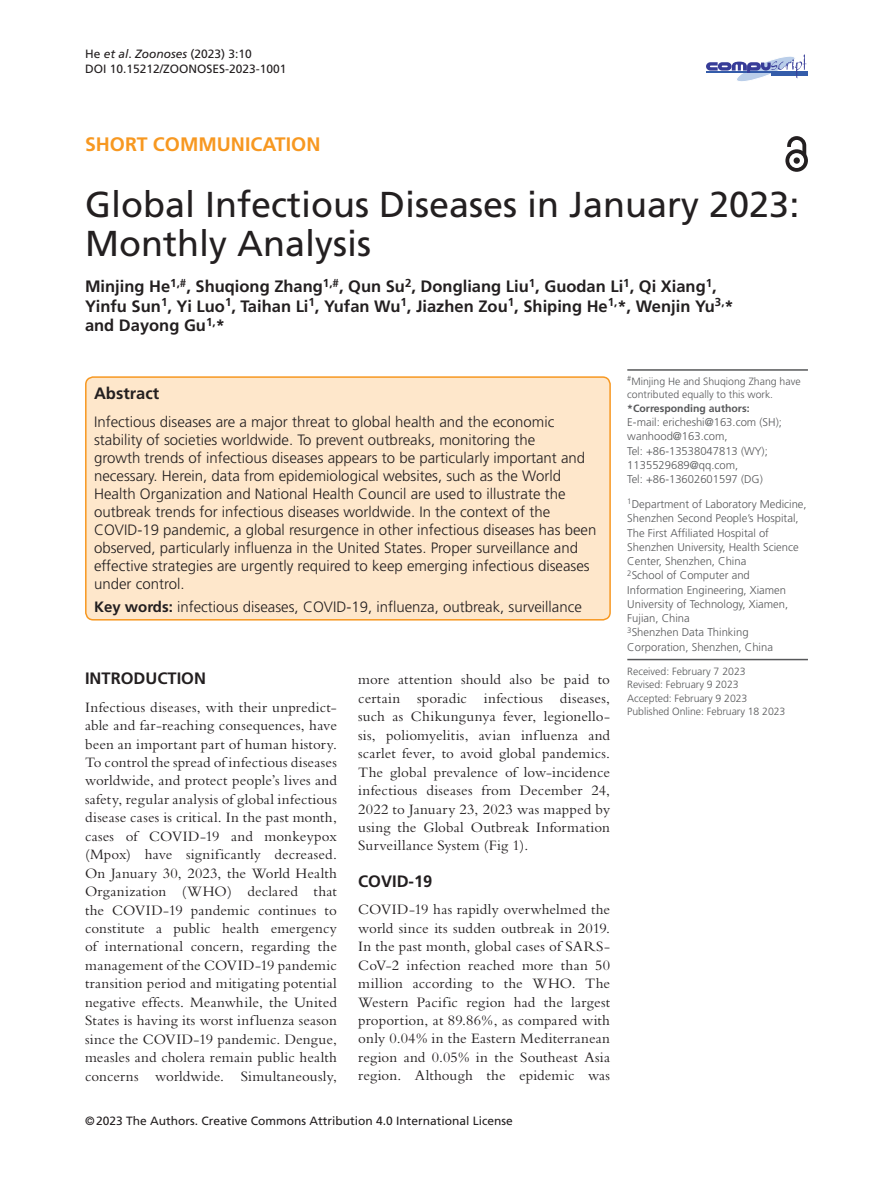
<style>
.page{position:relative;width:893px;height:1191px;background:#fff}
.page>*{position:absolute;margin:0;border:0;box-sizing:border-box;transform-origin:0 0}
.t1{font:36px/39px "Frutiger";color:#231f20}
.t2{font:700 19.5px "Frutiger";color:#f79821}
.t3{font:700 16.5px/19.5px "Frutiger";color:#231f20}
.t4{font:15px/18.5px "Bembo";letter-spacing:.01em;color:#231f20;text-align:justify}
.t5{font:300 15px/18px "Frutiger";color:#231f20}
.t6{font:12px/15px "Frutiger";color:#231f20}
.t7{font:300 11.25px/14.2px "Frutiger";color:#57585a}
.t8{font:300 10.5px/13.5px "Frutiger";color:#57585a}
.t9{font:700 10.5px "Frutiger";color:#57585a}
.s1{font-style:italic}
.s2{font-weight:700}
</style>
<div class="page">
<hr style="left:771px;top:71px;width:37px;height:4px;background:#345caa">
<svg style="left:706px;top:54px;width:101px;height:28px"></svg>
<svg style="left:785px;top:136px;width:23px;height:36px"></svg>
<hr style="left:627px;top:369px;width:181px;height:2px;background:#57585a">
<hr style="left:627px;top:659px;width:181px;height:1px;background:#57585a">
<div style="left:86px;top:377px;width:524px;height:243px;background:#fee7cb;border-radius:8px"></div>
<div style="left:85px;top:376px;width:526px;height:244px;border:2px solid #f79821;border-radius:8px"></div>
<p class="t6" style="left:85px;top:46px;width:203px">He <span class="s1">et al</span>. <span class="s1">Zoonoses</span> (2023) 3:10<br>DOI 10.15212/ZOONOSES-2023-1001</p>
<h2 class="t2" style="left:85px;top:132px;width:237px">SHORT COMMUNICATION</h2>
<h1 class="t1" style="left:85px;top:185px;width:716px">Global Infectious Diseases in January 2023:<br>Monthly Analysis</h1>
<p class="t3" style="left:85px;top:277px;width:650px">Minjing He<sup>1,#</sup>, Shuqiong Zhang<sup>1,#</sup>, Qun Su<sup>2</sup>, Dongliang Liu<sup>1</sup>, Guodan Li<sup>1</sup>, Qi Xiang<sup>1</sup>,<br>Yinfu Sun<sup>1</sup>, Yi Luo<sup>1</sup>, Taihan Li<sup>1</sup>, Yufan Wu<sup>1</sup>, Jiazhen Zou<sup>1</sup>, Shiping He<sup>1,</sup>*, Wenjin Yu<sup>3,</sup>* and Dayong Gu<sup>1,</sup>*</p>
<p class="t3" style="left:94px;top:384px;width:67px">Abstract</p>
<p class="t5" style="left:94px;top:413px;width:504px">Infectious diseases are a major threat to global health and the economic stability of societies worldwide. To prevent outbreaks, monitoring the<br>growth trends of infectious diseases appears to be particularly important and necessary. Herein, data from epidemiological websites, such as the World Health Organization and National Health Council are used to illustrate the outbreak trends for infectious diseases worldwide. In the context of the COVID-19 pandemic, a global resurgence in other infectious diseases has been observed, particularly influenza in the United States. Proper surveillance and effective strategies are urgently required to keep emerging infectious diseases under control.</p>
<p class="t5" style="left:94px;top:597px;width:489px"><span class="s2">Key words:</span> infectious diseases, COVID-19, influenza, outbreak, surveillance</p>
<p class="t3" style="left:85px;top:669px;width:123px">INTRODUCTION</p>
<p class="t4" style="left:85px;top:697px;width:253px">Infectious diseases, with their unpredict&shy;able and far-reaching consequences, have been an important part of human history.<br>To control the spread of infectious diseases worldwide, and protect people’s lives and safety, regular analysis of global infectious disease cases is critical. In the past month, cases of COVID-19 and monkeypox (Mpox) have significantly decreased.<br>On January 30, 2023, the World Health Organization (WHO) declared that the COVID-19 pandemic continues to constitute a public health emergency of international concern, regarding the management of the COVID-19 pandemic transition period and mitigating potential negative effects. Meanwhile, the United States is having its worst influenza season since the COVID-19 pandemic. Dengue, measles and cholera remain public health concerns worldwide. Simultaneously,</p>
<p class="t4" style="left:358px;top:670px;width:253px">more attention should also be paid to certain sporadic infectious diseases, such as Chikungunya fever, legionello&shy;sis, poliomyelitis, avian influenza and scarlet fever, to avoid global pandemics.<br>The global prevalence of low-incidence infectious diseases from December 24, 2022 to January 23, 2023 was mapped by using the Global Outbreak Information Surveillance System (Fig 1).</p>
<p class="t3" style="left:358px;top:871px;width:76px">COVID-19</p>
<p class="t4" style="left:358px;top:900px;width:253px">COVID-19 has rapidly overwhelmed the world since its sudden outbreak in 2019.<br>In the past month, global cases of SARS-CoV-2 infection reached more than 50 million according to the WHO. The Western Pacific region had the largest proportion, at 89.86%, as compared with only 0.04% in the Eastern Mediterranean region and 0.05% in the Southeast Asia region. Although the epidemic was</p>
<p class="t6" style="left:85px;top:1113px;width:429px">©2023 The Authors. Creative Commons Attribution 4.0 International License</p>
<p class="t8" style="left:627px;top:375px;width:175px"><sup>#</sup>Minjing He and Shuqiong Zhang have contributed equally to this work.</p>
<p class="t9" style="left:627px;top:402px;width:124px">*Corresponding authors:</p>
<p class="t7" style="left:627px;top:415px;width:156px">E-mail: ericheshi@163.com (SH); wanhood@163.com,<br>Tel: +86-13538047813 (WY);<br>1135529689@qq.com,<br>Tel: +86-13602601597 (DG)</p>
<p class="t7" style="left:627px;top:497px;width:181px"><sup>1</sup>Department of Laboratory Medicine,<br>Shenzhen Second People’s Hospital,<br>The First Affiliated Hospital of<br>Shenzhen University, Health Science<br>Center, Shenzhen, China<br><sup>2</sup>School of Computer and<br>Information Engineering, Xiamen<br>University of Technology, Xiamen,<br>Fujian, China<br><sup>3</sup>Shenzhen Data Thinking<br>Corporation, Shenzhen, China</p>
<p class="t8" style="left:627px;top:664px;width:160px">Received: February 7 2023<br>Revised: February 9 2023<br>Accepted: February 9 2023<br>Published Online: February 18 2023</p>
</div>
